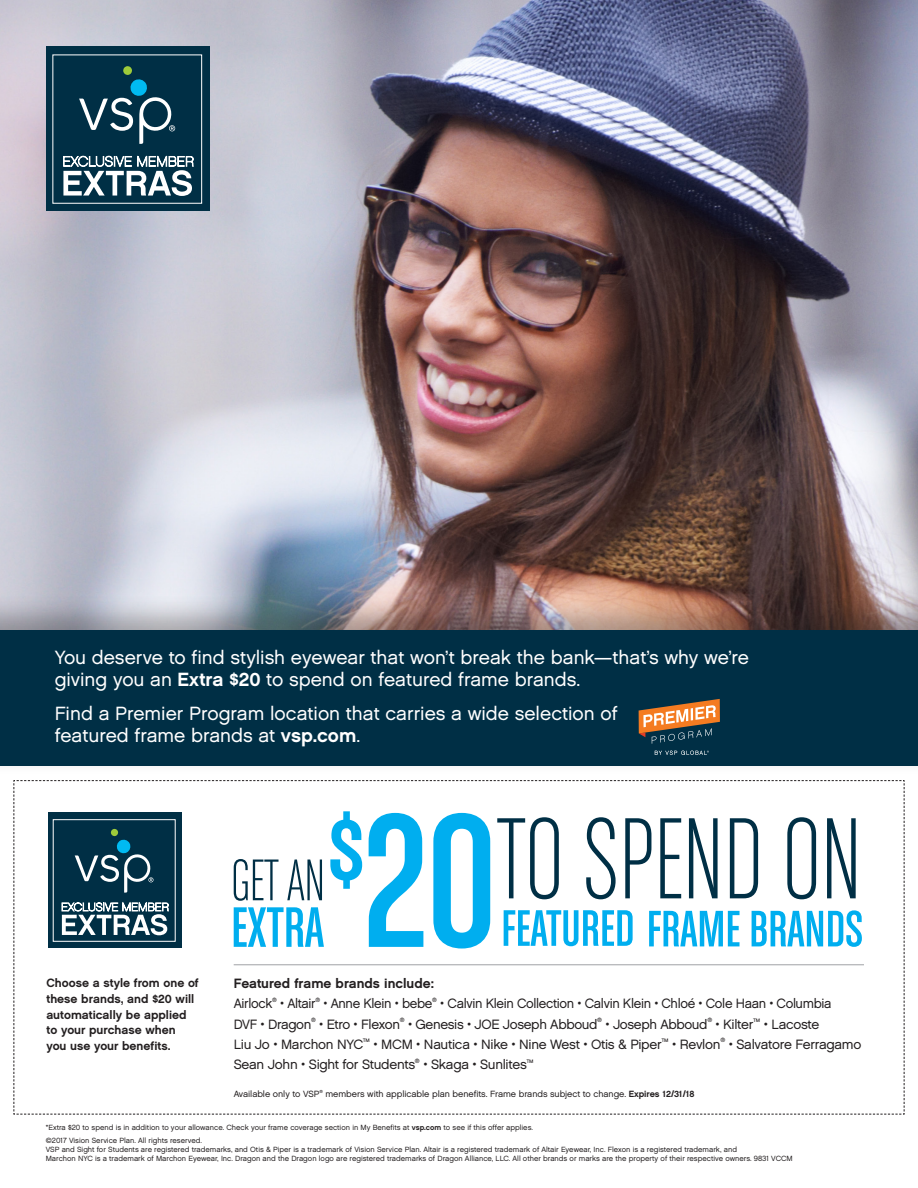
<style>
.page{position:relative;width:918px;height:1188px;background:#fff}
.page>*{position:absolute;margin:0;border:0;box-sizing:border-box;transform-origin:0 0}
.t1{font:19.2px/21.8px "Chalet London Nineteen Sixty";color:#fff}
.t2{font:13.5px/20.2px "Chalet London Nineteen Sixty";letter-spacing:-.025em;color:#231f20}
.t3{font:13.5px "Chalet London Nineteen Sixty";letter-spacing:-.025em;color:#231f20;scale:.96 1}
.t4{font:13.5px "Chalet New York Nineteen Sixty";color:#231f20}
.t5{font:12px/15.8px "Chalet New York Nineteen Sixty";color:#231f20}
.t6{font:9px "Chalet London Nineteen Sixty";letter-spacing:-.005em;color:#231f20}
.t7{font:7.5px/9px "Chalet London Nineteen Sixty";color:#231f20}
.t8{font:6.15px "Chalet London Nineteen Sixty";color:#231f20}
.t9{font:6.15px "Chalet London Nineteen Sixty";color:#231f20;scale:.96 1}
.s1{font-family:"Chalet New York Nineteen Sixty"}
</style>
<div class="page">
<img style="left:0;top:0;width:918px;height:594px">
<div style="left:0;top:594px;width:918px;height:182px;background:#231f20;opacity:.35"></div>
<div style="left:0;top:631px;width:918px;height:135px;background:#002f45"></div>
<div style="left:46px;top:46px;width:164px;height:165px;background:#002f45"></div>
<svg style="left:63px;top:156px;width:131px;height:40px"></svg>
<div style="left:123px;top:66px;width:9px;height:9px;background:#9ecb3a;border-radius:50%"></div>
<svg style="left:79px;top:79px;width:96px;height:65px"></svg>
<svg style="left:14px;top:780px;width:891px;height:335px"></svg>
<svg style="left:655px;top:751px;width:54px;height:4px"></svg>
<svg style="left:639px;top:699px;width:81px;height:45px"></svg>
<p class="t1" style="left:55px;top:646px;width:696px">You deserve to find stylish eyewear that won’t break the bank—that’s why we’re giving you an <span class="s1">Extra $20</span> to spend on featured frame brands.</p>
<p class="t1" style="left:55px;top:703px;width:564px">Find a Premier Program location that carries a wide selection of featured frame brands at <span class="s1">vsp.com</span>.</p>
<p class="t5" style="left:46px;top:975px;width:154px">Choose a style from one of these brands, and $20 will automatically be applied to your purchase when you use your benefits.</p>
<p class="t4" style="left:234px;top:975px;width:202px">Featured frame brands include:</p>
<p class="t3" style="left:234px;top:995px;width:42px">Airlock</p>
<p class="t9" style="left:272px;top:996px;width:6px">®</p>
<p class="t3" style="left:280px;top:995px;width:39px">• Altair</p>
<p class="t9" style="left:315px;top:996px;width:6px">®</p>
<p class="t3" style="left:323px;top:995px;width:115px">• Anne Klein • bebe</p>
<p class="t9" style="left:432px;top:996px;width:6px">®</p>
<p class="t3" style="left:440px;top:995px;width:409px">• Calvin Klein Collection • Calvin Klein • Chloé • Cole Haan • Columbia</p>
<p class="t3" style="left:234px;top:1016px;width:83px">DVF • Dragon</p>
<p class="t9" style="left:311px;top:1016px;width:6px">®</p>
<p class="t2" style="left:319px;top:1014px;width:82px">• Etro • Flexon</p>
<p class="t8" style="left:400px;top:1016px;width:6px">®</p>
<p class="t2" style="left:408px;top:1014px;width:191px">• Genesis • JOE Joseph Abboud</p>
<p class="t8" style="left:597px;top:1016px;width:6px">®</p>
<p class="t2" style="left:606px;top:1014px;width:104px">• Joseph Abboud</p>
<p class="t8" style="left:707px;top:1016px;width:6px">®</p>
<p class="t2" style="left:234px;top:1014px;width:587px;text-indent:482px">• Kilter<sup>™</sup> • Lacoste<br>Liu Jo • Marchon NYC<sup>™</sup> • MCM • Nautica • Nike • Nine West • Otis &amp; Piper<sup>™</sup> • Revlon</p>
<p class="t8" style="left:720px;top:1036px;width:6px">®</p>
<p class="t2" style="left:729px;top:1034px;width:134px">• Salvatore Ferragamo</p>
<p class="t2" style="left:234px;top:1054px;width:183px">Sean John • Sight for Students</p>
<p class="t8" style="left:415px;top:1057px;width:6px">®</p>
<p class="t2" style="left:423px;top:1054px;width:112px">• Skaga • Sunlites<sup>™</sup></p>
<p class="t6" style="left:234px;top:1088px;width:462px">Available only to VSP<sup>®</sup> members with applicable plan benefits. Frame brands subject to change. <span class="s1">Expires 12/31/18</span></p>
<p class="t7" style="left:46px;top:1122px;width:489px">*Extra $20 to spend is in addition to your allowance. Check your frame coverage section in My Benefits at <span class="s1">vsp.com</span> to see if this offer applies.</p>
<p class="t7" style="left:46px;top:1136px;width:158px">©2017 Vision Service Plan. All rights reserved.</p>
<p class="t7" style="left:46px;top:1145px;width:749px">VSP and Sight for Students are registered trademarks, and Otis &amp; Piper is a trademark of Vision Service Plan. Altair is a registered trademark of Altair Eyewear, Inc. Flexon is a registered trademark, and<br>Marchon NYC is a trademark of Marchon Eyewear, Inc. Dragon and the Dragon logo are registered trademarks of Dragon Alliance, LLC. All other brands or marks are the property of their respective owners. 9831 VCCM</p>
</div>
